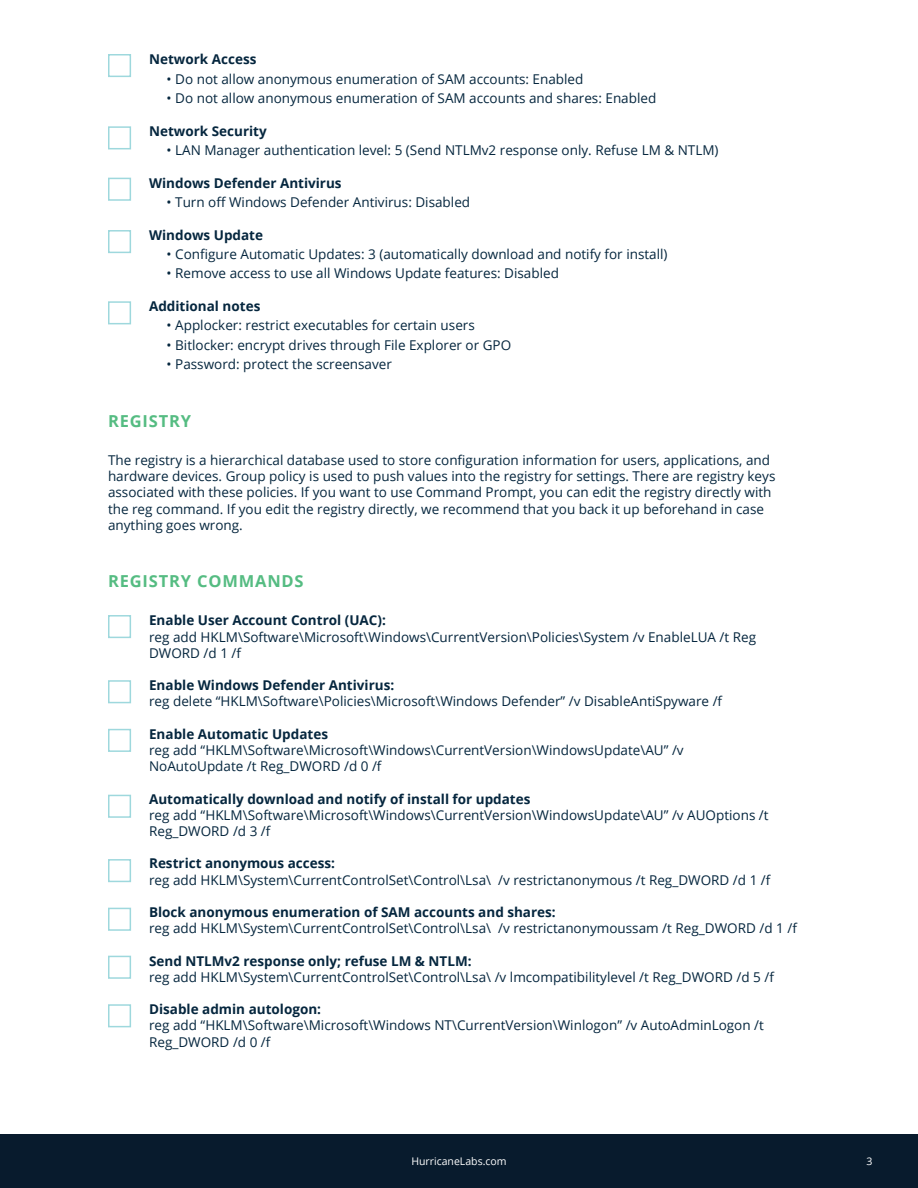
<style>
.page{position:relative;width:918px;height:1188px;background:#fff}
.page>*{position:absolute;margin:0;border:0;box-sizing:border-box;transform-origin:0 0}
.t1{font:700 16.5px "Open Sans";letter-spacing:.05em;color:#55bc82}
.t2{font:13.5px/16.2px "Open Sans";color:#05263e}
.t3{font:700 13.5px "Open Sans";color:#05263e}
.t4{font:10.5px "Open Sans";color:#fff}
</style>
<div class="page">
<div style="left:0;top:1134px;width:918px;height:54px;background:#081b2d"></div>
<div style="left:108px;top:54px;width:23px;height:23px;border:2px solid #9ed8dd"></div>
<div style="left:108px;top:126px;width:23px;height:23px;border:2px solid #9ed8dd"></div>
<div style="left:108px;top:178px;width:23px;height:23px;border:2px solid #9ed8dd"></div>
<div style="left:108px;top:230px;width:23px;height:23px;border:2px solid #9ed8dd"></div>
<div style="left:108px;top:301px;width:23px;height:23px;border:2px solid #9ed8dd"></div>
<div style="left:108px;top:615px;width:23px;height:23px;border:2px solid #9ed8dd"></div>
<div style="left:108px;top:680px;width:23px;height:23px;border:2px solid #9ed8dd"></div>
<div style="left:108px;top:729px;width:23px;height:23px;border:2px solid #9ed8dd"></div>
<div style="left:108px;top:795px;width:23px;height:23px;border:2px solid #9ed8dd"></div>
<div style="left:108px;top:859px;width:23px;height:23px;border:2px solid #9ed8dd"></div>
<div style="left:108px;top:908px;width:23px;height:23px;border:2px solid #9ed8dd"></div>
<div style="left:108px;top:956px;width:23px;height:23px;border:2px solid #9ed8dd"></div>
<div style="left:108px;top:1004px;width:23px;height:23px;border:2px solid #9ed8dd"></div>
<p class="t3" style="left:149px;top:50px;width:109px">Network Access</p>
<p class="t2" style="left:167px;top:70px;width:418px">• Do not allow anonymous enumeration of SAM accounts: Enabled</p>
<p class="t2" style="left:167px;top:90px;width:491px">• Do not allow anonymous enumeration of SAM accounts and shares: Enabled</p>
<p class="t3" style="left:149px;top:121px;width:119px">Network Security</p>
<p class="t2" style="left:167px;top:142px;width:553px">• LAN Manager authentication level: 5 (Send NTLMv2 response only. Refuse LM &amp; NTLM)</p>
<p class="t3" style="left:149px;top:173px;width:194px">Windows Defender Antivirus</p>
<p class="t2" style="left:167px;top:194px;width:305px">• Turn off Windows Defender Antivirus: Disabled</p>
<p class="t3" style="left:149px;top:225px;width:116px">Windows Update</p>
<p class="t2" style="left:167px;top:246px;width:502px">• Configure Automatic Updates: 3 (automatically download and notify for install)</p>
<p class="t2" style="left:167px;top:265px;width:394px">• Remove access to use all Windows Update features: Disabled</p>
<p class="t3" style="left:149px;top:296px;width:113px">Additional notes</p>
<p class="t2" style="left:167px;top:317px;width:310px">• Applocker: restrict executables for certain users</p>
<p class="t2" style="left:167px;top:337px;width:346px">• Bitlocker: encrypt drives through File Explorer or GPO</p>
<p class="t2" style="left:167px;top:356px;width:227px">• Password: protect the screensaver</p>
<p class="t1" style="left:108px;top:410px;width:85px">REGISTRY</p>
<p class="t2" style="left:108px;top:452px;width:669px">The registry is a hierarchical database used to store configuration information for users, applications, and hardware devices. Group policy is used to push values into the registry for settings. There are registry keys associated with these policies. If you want to use Command Prompt, you can edit the registry directly with the reg command. If you edit the registry directly, we recommend that you back it up beforehand in case anything goes wrong.</p>
<p class="t1" style="left:108px;top:570px;width:197px">REGISTRY COMMANDS</p>
<p class="t3" style="left:149px;top:611px;width:238px">Enable User Account Control (UAC):</p>
<p class="t2" style="left:149px;top:628px;width:609px">reg add HKLM\Software\Microsoft\Windows\CurrentVersion\Policies\System /v EnableLUA /t Reg<br>DWORD /d 1 /f</p>
<p class="t3" style="left:149px;top:676px;width:247px">Enable Windows Defender Antivirus:</p>
<p class="t2" style="left:149px;top:693px;width:575px">reg delete “HKLM\Software\Policies\Microsoft\Windows Defender” /v DisableAntiSpyware /f</p>
<p class="t3" style="left:149px;top:724px;width:180px">Enable Automatic Updates</p>
<p class="t2" style="left:149px;top:742px;width:536px">reg add “HKLM\Software\Microsoft\Windows\CurrentVersion\WindowsUpdate\AU” /v<br>NoAutoUpdate /t Reg_DWORD /d 0 /f</p>
<p class="t3" style="left:149px;top:789px;width:383px">Automatically download and notify of install for updates</p>
<p class="t2" style="left:149px;top:806px;width:621px">reg add “HKLM\Software\Microsoft\Windows\CurrentVersion\WindowsUpdate\AU” /v AUOptions /t<br>Reg_DWORD /d 3 /f</p>
<p class="t3" style="left:149px;top:854px;width:187px">Restrict anonymous access:</p>
<p class="t2" style="left:149px;top:871px;width:623px">reg add HKLM\System\CurrentControlSet\Control\Lsa\ /v restrictanonymous /t Reg_DWORD /d 1 /f</p>
<p class="t3" style="left:149px;top:903px;width:408px">Block anonymous enumeration of SAM accounts and shares:</p>
<p class="t2" style="left:149px;top:920px;width:649px">reg add HKLM\System\CurrentControlSet\Control\Lsa\ /v restrictanonymoussam /t Reg_DWORD /d 1 /f</p>
<p class="t3" style="left:149px;top:951px;width:324px">Send NTLMv2 response only; refuse LM &amp; NTLM:</p>
<p class="t2" style="left:149px;top:968px;width:626px">reg add HKLM\System\CurrentControlSet\Control\Lsa\ /v lmcompatibilitylevel /t Reg_DWORD /d 5 /f</p>
<p class="t3" style="left:149px;top:1000px;width:173px">Disable admin autologon:</p>
<p class="t2" style="left:149px;top:1017px;width:616px">reg add “HKLM\Software\Microsoft\Windows NT\CurrentVersion\Winlogon” /v AutoAdminLogon /t<br>Reg_DWORD /d 0 /f</p>
<p class="t4" style="left:411px;top:1154px;width:97px">HurricaneLabs.com</p>
<p class="t4" style="left:867px;top:1154px;width:8px">3</p>
</div>
